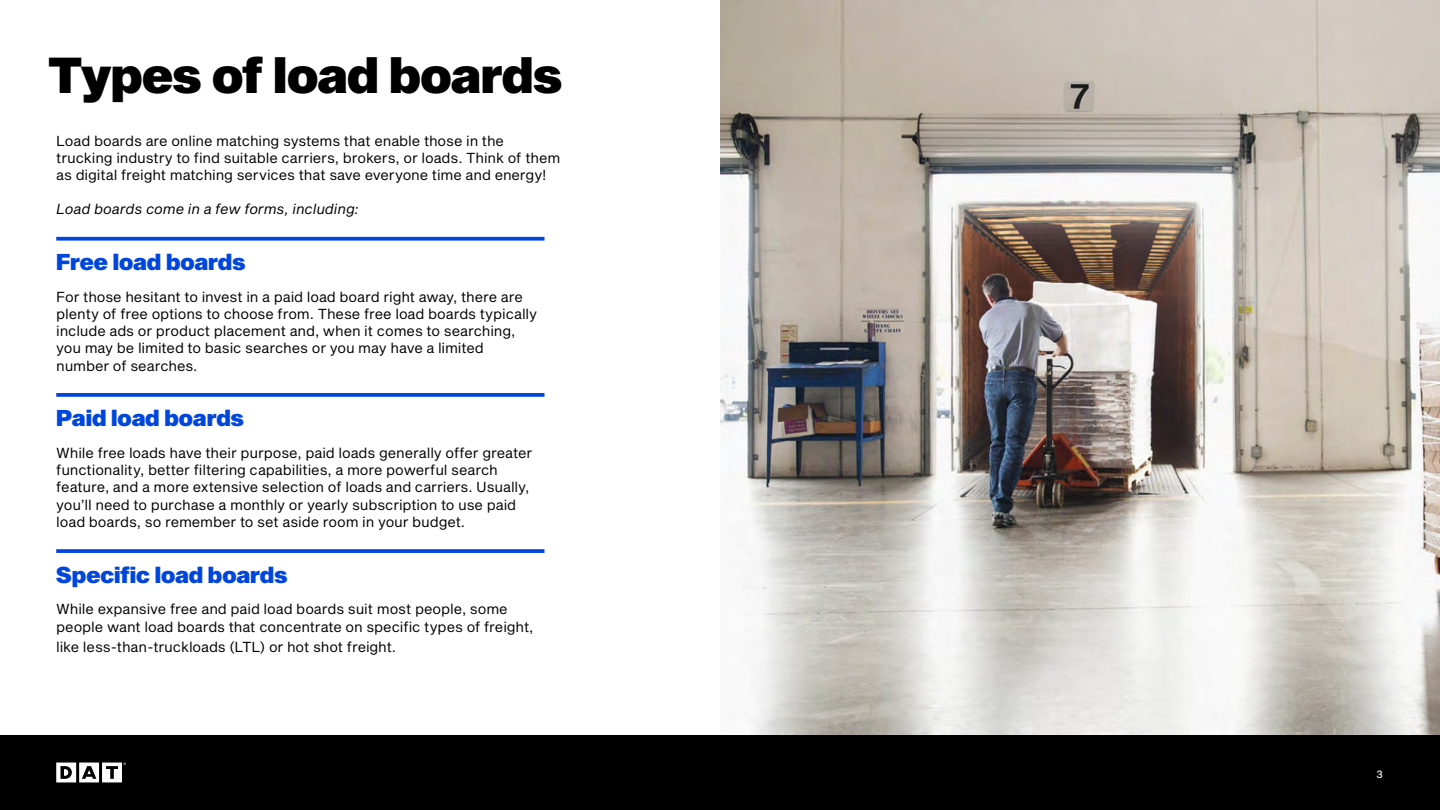
<style>
.page{position:relative;width:1440px;height:810px;background:#fff}
.page>*{position:absolute;margin:0;border:0;box-sizing:border-box;transform-origin:0 0}
.t1{font:49.5px "Sequel Sans Black Head";letter-spacing:-.01em;color:#000}
.t2{font:22.5px "Sequel Sans Black Head";letter-spacing:-.005em;color:#0046dd}
.t3{font:14.25px/17.1px "Sequel Sans Book Body";letter-spacing:-.01em;color:#000}
.t4{font:14.25px "Sequel Sans Book Obl Body";letter-spacing:-.005em;color:#000}
.t5{font:10.5px "Sequel Sans Roman Body";color:#fff}
</style>
<div class="page">
<div style="left:0;top:735px;width:1440px;height:75px;background:#000"></div>
<svg style="left:56px;top:763px;width:70px;height:19px"></svg>
<img style="left:720px;top:0;width:720px;height:735px">
<svg style="left:56px;top:237px;width:488px;height:4px;fill:#0046dd"></svg>
<svg style="left:56px;top:393px;width:488px;height:4px;fill:#064add"></svg>
<svg style="left:56px;top:549px;width:488px;height:4px"></svg>
<h1 class="t1" style="left:48px;top:40px;width:516px">Types of load boards</h1>
<p class="t3" style="left:56px;top:133px;width:506px">Load boards are online matching systems that enable those in the trucking industry to find suitable carriers, brokers, or loads. Think of them as digital freight matching services that save everyone time and energy!</p>
<p class="t4" style="left:56px;top:199px;width:304px">Load boards come in a few forms, including:</p>
<h2 class="t2" style="left:56px;top:246px;width:191px">Free load boards</h2>
<p class="t3" style="left:56px;top:289px;width:483px">For those hesitant to invest in a paid load board right away, there are plenty of free options to choose from. These free load boards typically include ads or product placement and, when it comes to searching, you may be limited to basic searches or you may have a limited number of searches.</p>
<h2 class="t2" style="left:56px;top:402px;width:189px">Paid load boards</h2>
<p class="t3" style="left:56px;top:445px;width:478px">While free loads have their purpose, paid loads generally offer greater functionality, better filtering capabilities, a more powerful search feature, and a more extensive selection of loads and carriers. Usually, you’ll need to purchase a monthly or yearly subscription to use paid load boards, so remember to set aside room in your budget.</p>
<h2 class="t2" style="left:56px;top:558px;width:233px">Specific load boards</h2>
<p class="t3" style="left:56px;top:601px;width:479px">While expansive free and paid load boards suit most people, some people want load boards that concentrate on specific types of freight,</p>
<p class="t3" style="left:56px;top:639px;width:341px">like less-than-truckloads (LTL) or hot shot freight.</p>
<p class="t5" style="left:1377px;top:766px;width:8px">3</p>
</div>
